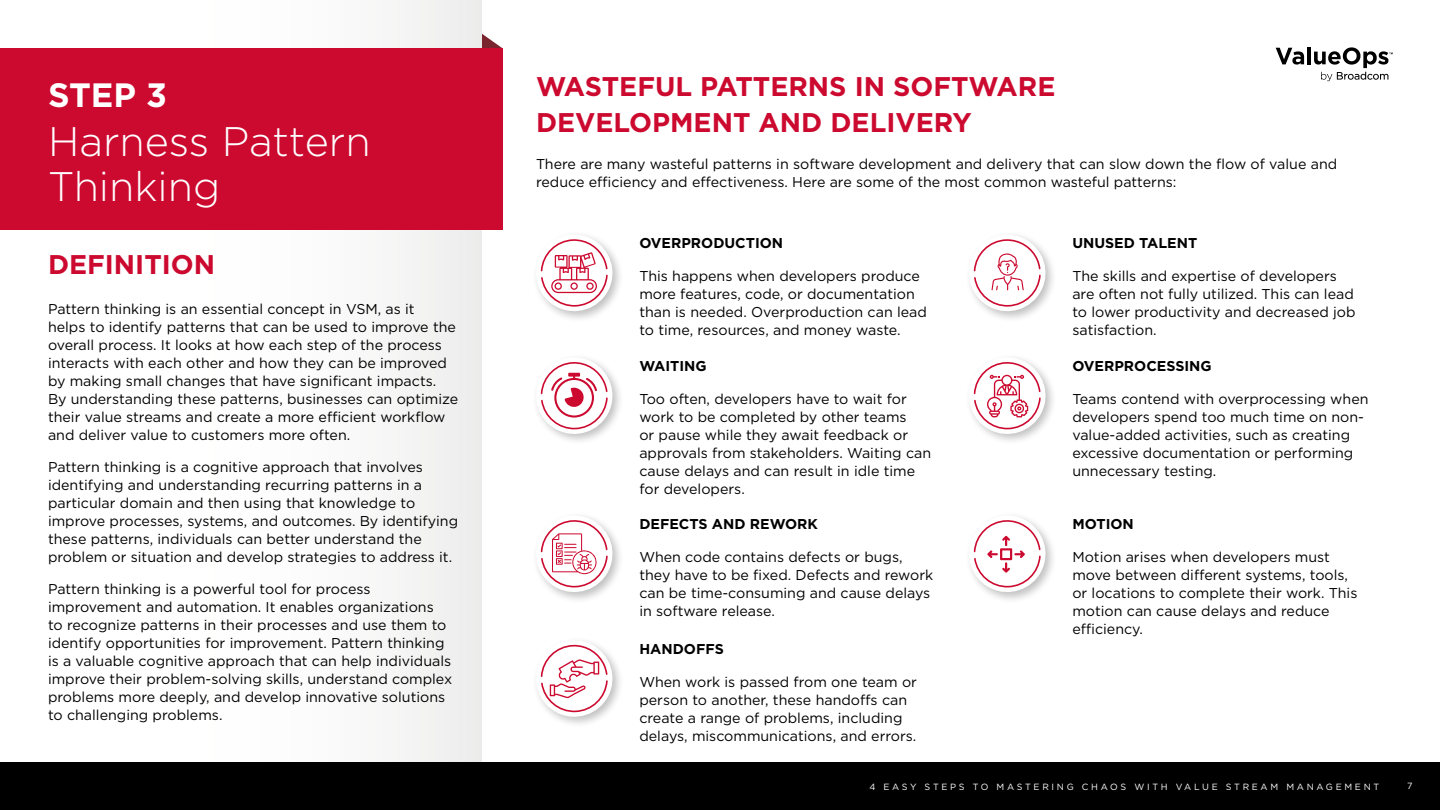
<style>
.page{position:relative;width:1440px;height:810px;background:#fff}
.page>*{position:absolute;margin:0;border:0;box-sizing:border-box;transform-origin:0 0}
.t1{font:300 41.25px/45px "Gotham";color:#fff}
.t2{font:700 33.75px "Gotham";color:#fff}
.t3{font:700 27px/36px "Gotham";color:#cc092f}
.t4{font:14.25px/18px "Gotham";color:#000}
.t5{font:700 14.25px "Gotham";color:#000}
.t6{font:9px "Gotham";letter-spacing:.3em;color:#fff}
</style>
<div class="page">
<div style="left:0;top:762px;width:1440px;height:48px;background:#000"></div>
<svg style="left:1276px;top:48px;width:28px;height:17px"></svg>
<hr style="left:1307px;top:47px;width:4px;height:17px;background:#000">
<svg style="left:1314px;top:47px;width:79px;height:34px"></svg>
<div style="left:0;top:0;width:482px;height:762px;background:linear-gradient(to right,#fff,#f3f3f3)"></div>
<svg style="left:482px;top:33px;width:20px;height:15px"></svg>
<div style="left:0;top:48px;width:503px;height:182px;background:#cc092f"></div>
<div style="left:532px;top:511px;width:92px;height:93px;background:#000;opacity:.25"></div>
<div style="left:965px;top:511px;width:92px;height:93px;background:#000;opacity:.25"></div>
<svg style="left:536px;top:358px;width:82px;height:81px"></svg>
<svg style="left:536px;top:235px;width:82px;height:82px"></svg>
<svg style="left:536px;top:641px;width:82px;height:81px"></svg>
<svg style="left:969px;top:358px;width:82px;height:81px"></svg>
<svg style="left:969px;top:235px;width:82px;height:82px"></svg>
<svg style="left:965px;top:511px;width:86px;height:86px"></svg>
<svg style="left:532px;top:511px;width:86px;height:86px"></svg>
<h2 class="t2" style="left:48px;top:72px;width:121px">STEP 3</h2>
<h1 class="t1" style="left:48px;top:118px;width:324px">Harness Pattern<br>Thinking</h1>
<h3 class="t3" style="left:48px;top:246px;width:169px">DEFINITION</h3>
<p class="t4" style="left:48px;top:299px;width:412px">Pattern thinking is an essential concept in VSM, as it<br>helps to identify patterns that can be used to improve the overall process. It looks at how each step of the process interacts with each other and how they can be improved by making small changes that have significant impacts.<br>By understanding these patterns, businesses can optimize their value streams and create a more efficient workflow and deliver value to customers more often.</p>
<p class="t4" style="left:48px;top:457px;width:412px">Pattern thinking is a cognitive approach that involves identifying and understanding recurring patterns in a particular domain and then using that knowledge to improve processes, systems, and outcomes. By identifying these patterns, individuals can better understand the problem or situation and develop strategies to address it.</p>
<p class="t4" style="left:48px;top:580px;width:406px">Pattern thinking is a powerful tool for process improvement and automation. It enables organizations<br>to recognize patterns in their processes and use them to identify opportunities for improvement. Pattern thinking is a valuable cognitive approach that can help individuals improve their problem-solving skills, understand complex problems more deeply, and develop innovative solutions to challenging problems.</p>
<h3 class="t3" style="left:536px;top:68px;width:521px">WASTEFUL PATTERNS IN SOFTWARE<br>DEVELOPMENT AND DELIVERY</h3>
<p class="t4" style="left:536px;top:155px;width:803px">There are many wasteful patterns in software development and delivery that can slow down the flow of value and reduce efficiency and effectiveness. Here are some of the most common wasteful patterns:</p>
<p class="t5" style="left:639px;top:234px;width:145px">OVERPRODUCTION</p>
<p class="t4" style="left:639px;top:267px;width:289px">This happens when developers produce more features, code, or documentation than is needed. Overproduction can lead to time, resources, and money waste.</p>
<p class="t5" style="left:639px;top:357px;width:69px">WAITING</p>
<p class="t4" style="left:639px;top:390px;width:293px">Too often, developers have to wait for work to be completed by other teams<br>or pause while they await feedback or approvals from stakeholders. Waiting can cause delays and can result in idle time for developers.</p>
<p class="t5" style="left:639px;top:515px;width:180px">DEFECTS AND REWORK</p>
<p class="t4" style="left:639px;top:548px;width:295px">When code contains defects or bugs, they have to be fixed. Defects and rework can be time-consuming and cause delays in software release.</p>
<p class="t5" style="left:639px;top:640px;width:86px">HANDOFFS</p>
<p class="t4" style="left:639px;top:673px;width:279px">When work is passed from one team or person to another, these handoffs can create a range of problems, including delays, miscommunications, and errors.</p>
<p class="t5" style="left:1072px;top:234px;width:126px">UNUSED TALENT</p>
<p class="t4" style="left:1072px;top:267px;width:285px">The skills and expertise of developers are often not fully utilized. This can lead to lower productivity and decreased job satisfaction.</p>
<p class="t5" style="left:1072px;top:357px;width:141px">OVERPROCESSING</p>
<p class="t4" style="left:1072px;top:390px;width:298px">Teams contend with overprocessing when developers spend too much time on non&shy;value-added activities, such as creating excessive documentation or performing unnecessary testing.</p>
<p class="t5" style="left:1072px;top:515px;width:63px">MOTION</p>
<p class="t4" style="left:1072px;top:548px;width:287px">Motion arises when developers must move between different systems, tools, or locations to complete their work. This motion can cause delays and reduce efficiency.</p>
<p class="t6" style="left:869px;top:781px;width:511px">4 EASY STEPS TO MASTERING CHAOS WITH VALUE STREAM MANAGEMENT</p>
<p class="t6" style="left:1407px;top:780px;width:7px">7</p>
</div>
